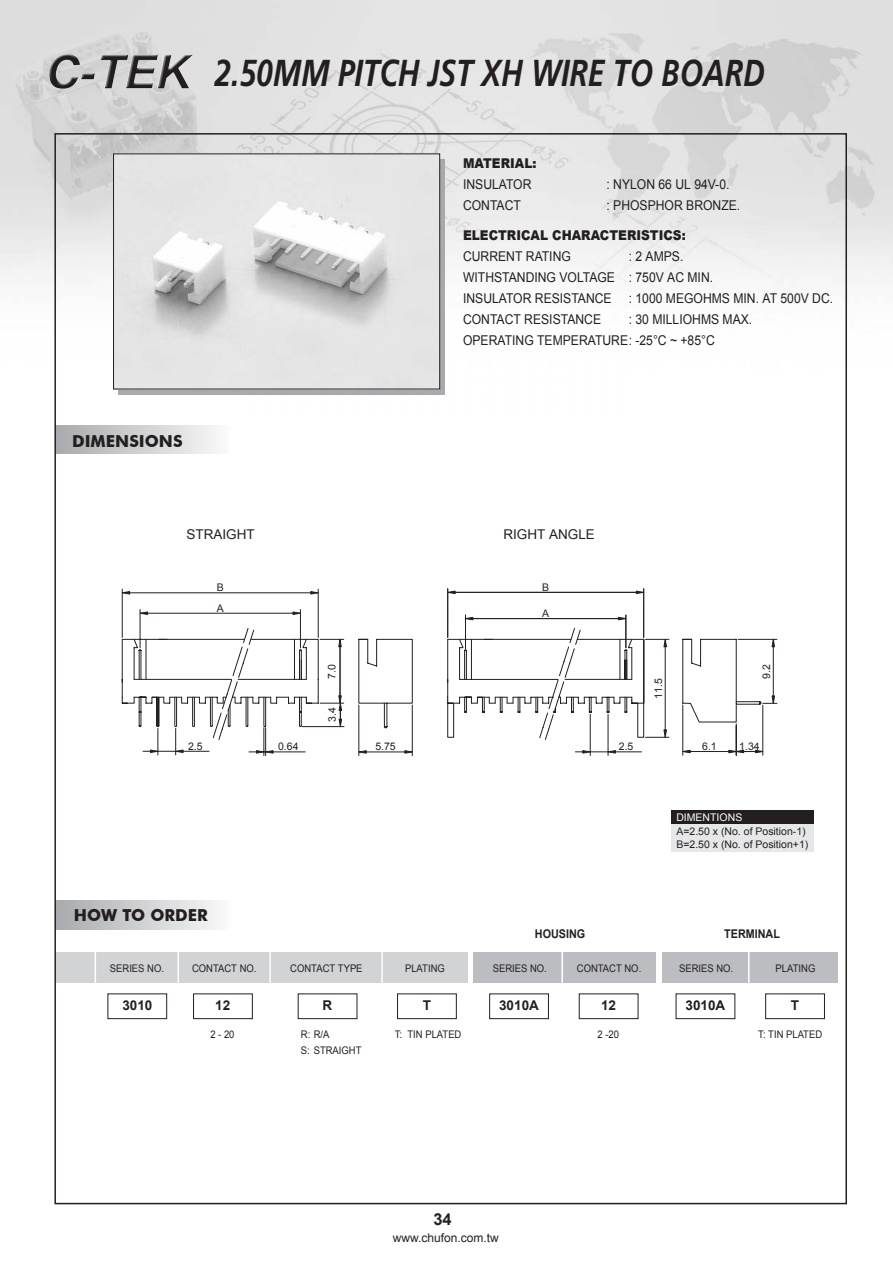
<style>
.page{position:relative;width:893px;height:1263px;background:#fff}
.page>*{position:absolute;margin:0;border:0;box-sizing:border-box;transform-origin:0 0}
.t1{font:italic 700 37.5px "Frutiger";color:#231f20;scale:.8 1}
.t2{font:700 16.5px "Futura BT";color:#231f20}
.t3{font:700 16.5px "Arial";color:#231f20}
.t4{font:13.5px/21px "Arial";color:#231f20;scale:.9 1}
.t5{font:900 13.5px "Arial";color:#231f20;scale:.9 1}
.t6{font:700 13.5px "Arial";color:#231f20}
.t7{font:13.5px "Arial";color:#231f20}
.t8{font:12px "Arial";color:#231f20}
.t9{font:700 12px "Arial";color:#231f20;scale:.9 1}
.t10{font:10.5px/15.8px "Arial";color:#231f20;scale:.9 1}
.t11{font:10.5px/13.5px "Arial";color:#231f20}
.t12{font:10.5px "Arial";color:#fff}
</style>
<div class="page">
<img style="left:0;top:0;width:892px;height:395px">
<div style="left:55px;top:426px;width:175px;height:28px;background:linear-gradient(to right,#a7aaac,#fafbfb)"></div>
<div style="left:55px;top:901px;width:176px;height:28px;background:linear-gradient(to right,#a7aaac,#fafafa)"></div>
<img style="left:49px;top:52px;width:144px;height:37px">
<svg style="left:118px;top:159px;width:327px;height:235px;fill:#a7a9ac"></svg>
<img style="left:115px;top:155px;width:323px;height:232px">
<div style="left:113px;top:153px;width:327px;height:236px;border:1px solid #231f20"></div>
<svg style="left:122px;top:588px;width:615px;height:168px"></svg>
<hr style="left:447px;top:589px;width:1px;height:49px;background:#231f20">
<hr style="left:643px;top:589px;width:1px;height:49px;background:#231f20">
<hr style="left:465px;top:615px;width:1px;height:34px;background:#231f20">
<hr style="left:625px;top:615px;width:1px;height:33px;background:#231f20">
<hr style="left:590px;top:714px;width:1px;height:42px;background:#231f20">
<hr style="left:607px;top:714px;width:1px;height:42px;background:#231f20">
<hr style="left:147px;top:613px;width:146px;height:1px;background:#231f20">
<hr style="left:130px;top:592px;width:181px;height:1px;background:#231f20">
<hr style="left:455px;top:592px;width:181px;height:1px;background:#231f20">
<hr style="left:473px;top:618px;width:145px;height:1px;background:#231f20">
<svg style="left:135px;top:611px;width:13px;height:4px"></svg>
<svg style="left:292px;top:611px;width:13px;height:4px"></svg>
<svg style="left:122px;top:591px;width:8px;height:4px"></svg>
<svg style="left:310px;top:591px;width:13px;height:4px"></svg>
<svg style="left:443px;top:590px;width:13px;height:4px"></svg>
<svg style="left:635px;top:590px;width:13px;height:4px"></svg>
<svg style="left:461px;top:616px;width:13px;height:5px"></svg>
<svg style="left:617px;top:616px;width:13px;height:5px"></svg>
<svg style="left:122px;top:627px;width:655px;height:128px"></svg>
<div style="left:671px;top:810px;width:142px;height:42px;background:#e6e7e8"></div>
<div style="left:671px;top:810px;width:142px;height:14px;background:#231f20"></div>
<div style="left:56px;top:952px;width:411px;height:31px;background:#d1d3d4"></div>
<div style="left:473px;top:952px;width:182px;height:31px;background:#bbbdc0"></div>
<div style="left:662px;top:952px;width:176px;height:31px;background:#bbbdc0"></div>
<div style="left:107px;top:994px;width:60px;height:25px;border:1px solid #231f20"></div>
<div style="left:193px;top:994px;width:60px;height:25px;border:1px solid #231f20"></div>
<div style="left:397px;top:994px;width:59px;height:25px;border:1px solid #231f20"></div>
<div style="left:298px;top:994px;width:59px;height:25px;border:1px solid #231f20"></div>
<div style="left:489px;top:994px;width:60px;height:25px;border:1px solid #231f20"></div>
<div style="left:579px;top:994px;width:59px;height:25px;border:1px solid #231f20"></div>
<div style="left:675px;top:994px;width:60px;height:25px;border:1px solid #231f20"></div>
<div style="left:765px;top:994px;width:59px;height:25px;border:1px solid #231f20"></div>
<hr style="left:177px;top:948px;width:2px;height:175px;background:#fff">
<hr style="left:269px;top:948px;width:2px;height:42px;background:#fff">
<hr style="left:381px;top:948px;width:2px;height:42px;background:#fff">
<hr style="left:561px;top:948px;width:2px;height:42px;background:#fff">
<hr style="left:748px;top:948px;width:1px;height:42px;background:#fff">
<hr style="left:95px;top:948px;width:1px;height:42px;background:#fff">
<h1 class="t1" style="left:214px;top:58px;width:689px">2.50MM PITCH JST XH WIRE TO BOARD</h1>
<p class="t5" style="left:463px;top:154px;width:83px">MATERIAL:</p>
<p class="t4" style="left:463px;top:174px;width:78px">INSULATOR</p>
<p class="t4" style="left:606px;top:174px;width:138px">: NYLON 66 UL 94V-0.</p>
<p class="t4" style="left:463px;top:195px;width:66px">CONTACT</p>
<p class="t4" style="left:606px;top:195px;width:150px">: PHOSPHOR BRONZE.</p>
<p class="t5" style="left:463px;top:226px;width:249px">ELECTRICAL CHARACTERISTICS:</p>
<p class="t4" style="left:463px;top:246px;width:121px">CURRENT RATING</p>
<p class="t4" style="left:463px;top:246px;width:279px;text-indent:166px">: 2 AMPS.<br>WITHSTANDING VOLTAGE : 750V AC MIN.<br>INSULATOR RESISTANCE</p>
<p class="t4" style="left:628px;top:288px;width:229px">: 1000 MEGOHMS MIN. AT 500V DC.</p>
<p class="t2" style="left:72px;top:431px;width:112px">DIMENSIONS</p>
<p class="t4" style="left:463px;top:309px;width:323px;text-indent:166px">: 30 MILLIOHMS MAX.<br>OPERATING TEMPERATURE: -25°C ~ +85°C</p>
<p class="t4" style="left:463px;top:309px;width:155px">CONTACT RESISTANCE</p>
<p class="t7" style="left:186px;top:526px;width:70px">STRAIGHT</p>
<p class="t7" style="left:503px;top:526px;width:93px">RIGHT ANGLE</p>
<p class="t11" style="left:217px;top:581px;width:9px">B</p>
<p class="t11" style="left:217px;top:601px;width:9px">A</p>
<p class="t11" style="left:188px;top:739px;width:16px">2.5</p>
<p class="t11" style="left:278px;top:740px;width:22px">0.64</p>
<p class="t11" style="left:325px;top:679px;width:16px;rotate:-90deg">7.0</p>
<p class="t11" style="left:325px;top:722px;width:16px;rotate:-90deg">3.4</p>
<p class="t11" style="left:375px;top:740px;width:22px">5.75</p>
<p class="t2" style="left:74px;top:905px;width:135px">HOW TO ORDER</p>
<p class="t10" style="left:110px;top:961px;width:62px">SERIES NO.</p>
<p class="t10" style="left:192px;top:960px;width:73px">CONTACT NO.</p>
<p class="t10" style="left:290px;top:960px;width:82px">CONTACT TYPE</p>
<p class="t10" style="left:405px;top:961px;width:46px">PLATING</p>
<p class="t6" style="left:122px;top:998px;width:32px">3010</p>
<p class="t6" style="left:215px;top:998px;width:17px">12</p>
<p class="t6" style="left:423px;top:998px;width:10px">T</p>
<p class="t10" style="left:210px;top:1027px;width:28px">2 - 20</p>
<p class="t6" style="left:322px;top:998px;width:11px">R</p>
<p class="t10" style="left:301px;top:1027px;width:69px">R: R/A<br>S: STRAIGHT</p>
<p class="t10" style="left:395px;top:1027px;width:76px">T: TIN PLATED</p>
<p class="t11" style="left:542px;top:580px;width:9px">B</p>
<p class="t11" style="left:542px;top:607px;width:9px">A</p>
<p class="t11" style="left:619px;top:740px;width:16px">2.5</p>
<p class="t11" style="left:651px;top:699px;width:22px;rotate:-90deg">11.5</p>
<p class="t11" style="left:759px;top:679px;width:16px;rotate:-90deg">9.2</p>
<p class="t11" style="left:702px;top:740px;width:16px">6.1</p>
<p class="t11" style="left:739px;top:740px;width:22px">1.34</p>
<p class="t12" style="left:676px;top:812px;width:67px">DIMENTIONS</p>
<p class="t11" style="left:676px;top:824px;width:133px">A=2.50 x (No. of Position-1)<br>B=2.50 x (No. of Position+1)</p>
<p class="t9" style="left:535px;top:927px;width:58px">HOUSING</p>
<p class="t9" style="left:724px;top:927px;width:63px">TERMINAL</p>
<p class="t10" style="left:492px;top:961px;width:62px">SERIES NO.</p>
<p class="t6" style="left:499px;top:998px;width:41px">3010A</p>
<p class="t10" style="left:577px;top:961px;width:73px">CONTACT NO.</p>
<p class="t6" style="left:601px;top:998px;width:17px">12</p>
<p class="t10" style="left:597px;top:1027px;width:25px">2 -20</p>
<p class="t10" style="left:679px;top:961px;width:62px">SERIES NO.</p>
<p class="t6" style="left:685px;top:998px;width:41px">3010A</p>
<p class="t10" style="left:775px;top:961px;width:46px">PLATING</p>
<p class="t6" style="left:790px;top:998px;width:10px">T</p>
<p class="t10" style="left:758px;top:1027px;width:72px">T: TIN PLATED</p>
<p class="t3" style="left:433px;top:1210px;width:20px">34</p>
<p class="t8" style="left:393px;top:1231px;width:108px">www.chufon.com.tw</p>
</div>
